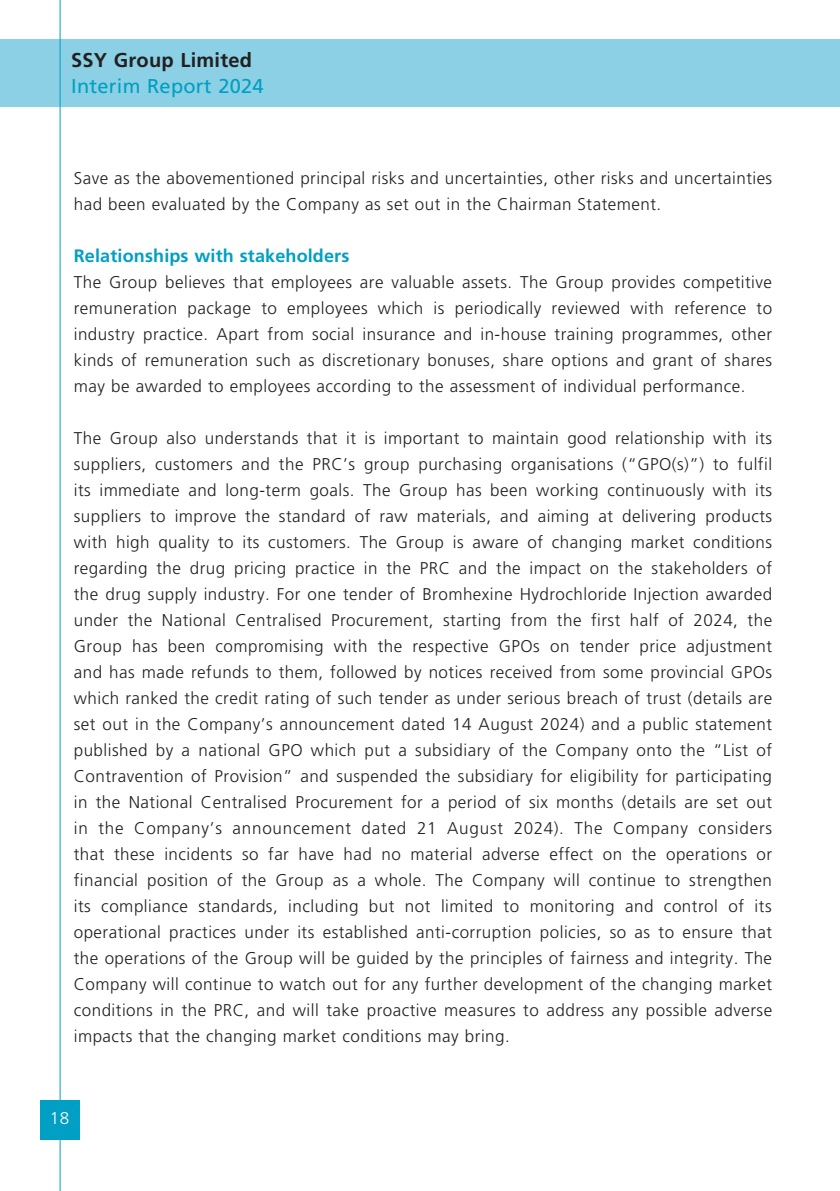
<style>
.page{position:relative;width:840px;height:1191px;background:#fff}
.page>*{position:absolute;margin:0;border:0;box-sizing:border-box;transform-origin:0 0}
.t1{font:20px "Frutiger LT Std";letter-spacing:.01em;color:#009fc3}
.t2{font:700 20px "Frutiger LT Std";letter-spacing:.01em;color:#231f20}
.t3{font:700 18px "Frutiger LT Std";letter-spacing:.01em;color:#009fc3}
.t4{font:300 17px/26px "Frutiger LT Std";letter-spacing:.03em;color:#231f20;text-align:justify}
.t5{font:300 17px "Frutiger LT Std";color:#fff}
</style>
<div class="page">
<div style="left:0;top:39px;width:839px;height:68px;background:#8bd0e4"></div>
<hr style="left:839px;top:39px;width:1px;height:68px;background:#8bd0e4">
<hr style="left:60px;top:0;width:1px;height:1191px;background:#009fc3">
<div style="left:40px;top:1100px;width:39px;height:40px;background:#009fc3"></div>
<p class="t2" style="left:71px;top:48px;width:182px">SSY Group Limited</p>
<p class="t1" style="left:71px;top:74px;width:194px">Interim Report 2024</p>
<p class="t4" style="left:74px;top:166px;width:699px">Save as the abovementioned principal risks and uncertainties, other risks and uncertainties had been evaluated by the Company as set out in the Chairman Statement.</p>
<p class="t3" style="left:74px;top:245px;width:277px">Relationships with stakeholders</p>
<p class="t4" style="left:74px;top:270px;width:699px">The Group believes that employees are valuable assets. The Group provides competitive remuneration package to employees which is periodically reviewed with reference to industry practice. Apart from social insurance and in-house training programmes, other kinds of remuneration such as discretionary bonuses, share options and grant of shares may be awarded to employees according to the assessment of individual performance.</p>
<p class="t4" style="left:74px;top:426px;width:699px">The Group also understands that it is important to maintain good relationship with its suppliers, customers and the PRC’s group purchasing organisations (“GPO(s)”) to fulfil its immediate and long-term goals. The Group has been working continuously with its suppliers to improve the standard of raw materials, and aiming at delivering products with high quality to its customers. The Group is aware of changing market conditions regarding the drug pricing practice in the PRC and the impact on the stakeholders of the drug supply industry. For one tender of Bromhexine Hydrochloride Injection awarded under the National Centralised Procurement, starting from the first half of 2024, the Group has been compromising with the respective GPOs on tender price adjustment and has made refunds to them, followed by notices received from some provincial GPOs which ranked the credit rating of such tender as under serious breach of trust (details are set out in the Company’s announcement dated 14 August 2024) and a public statement published by a national GPO which put a subsidiary of the Company onto the “List of Contravention of Provision” and suspended the subsidiary for eligibility for participating in the National Centralised Procurement for a period of six months (details are set out in the Company’s announcement dated 21 August 2024). The Company considers that these incidents so far have had no material adverse effect on the operations or financial position of the Group as a whole. The Company will continue to strengthen its compliance standards, including but not limited to monitoring and control of its operational practices under its established anti-corruption policies, so as to ensure that the operations of the Group will be guided by the principles of fairness and integrity. The Company will continue to watch out for any further development of the changing market conditions in the PRC, and will take proactive measures to address any possible adverse impacts that the changing market conditions may bring.</p>
<p class="t5" style="left:50px;top:1108px;width:21px">18</p>
</div>
